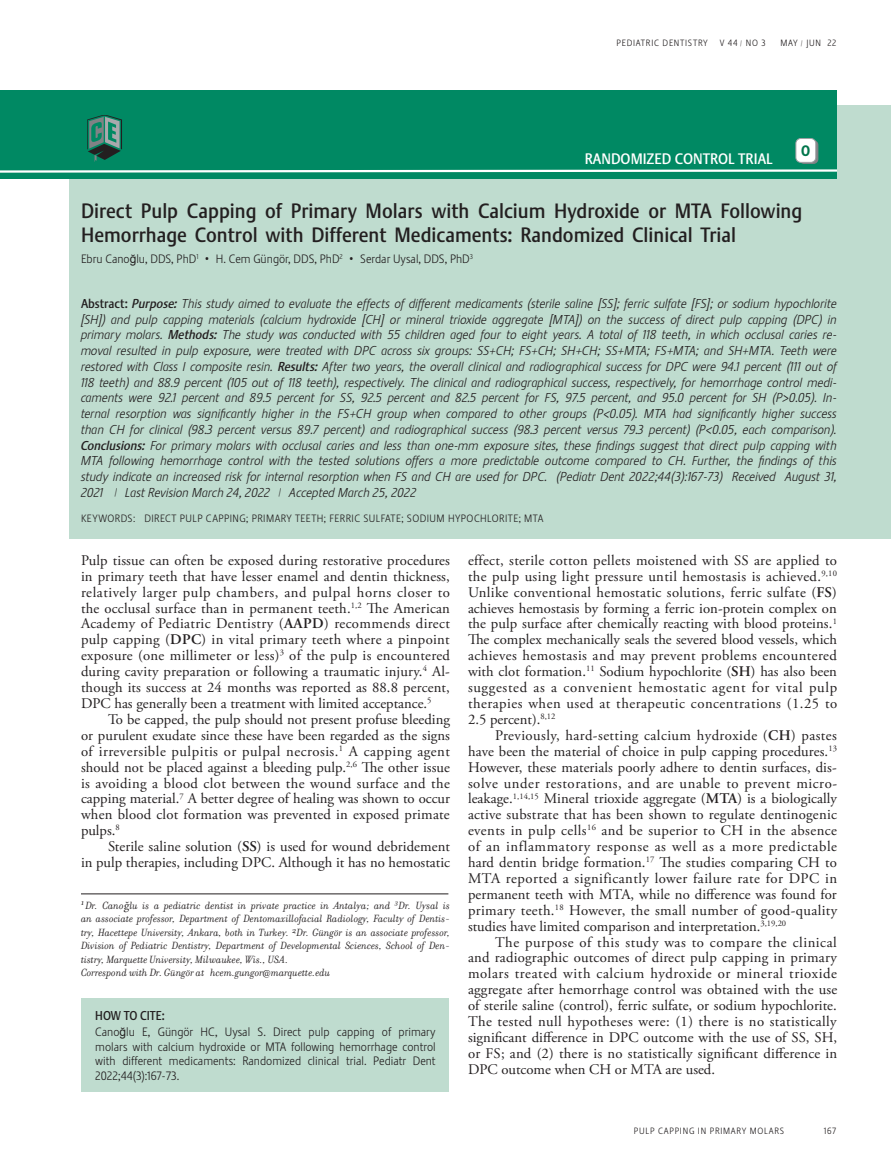
<style>
.page{position:relative;width:891px;height:1175px;background:#fff}
.page>*{position:absolute;margin:0;border:0;box-sizing:border-box;transform-origin:0 0}
.t1{font:500 20.4px/24px "Stalemate LF";color:#231f20}
.t2{font:500 15px "Stalemate LF";color:#fff}
.t3{font:800 15px "Stalemate LF";color:#00754b;scale:.9 1}
.Body_Text_Indented{font:14.7px/15.9px "Adobe Garamond Pro";letter-spacing:.005em;color:#231f20;text-align:justify}
.Body_Text_FIRST{font:14.7px/15.9px "Adobe Garamond Pro";color:#231f20;text-align:justify}
.abstract_copy{font:italic 300 12.75px/15.8px "Stalemate LF";color:#231f20;text-align:justify}
.foot_notes{font:500 12.75px "Stalemate LF";color:#231f20;scale:.94 1}
.foot_notes-2{font:300 12px/14.4px "Stalemate LF";color:#231f20;text-align:justify}
.foot_notes-3{font:italic 11.25px/13.5px "Filosofia";color:#231f20;text-align:justify}
.abstract_copy-2{font:300 10.5px "Stalemate LF";letter-spacing:.04em;color:#231f20}
.t4{font:300 9px "Stalemate LF";letter-spacing:.08em;color:#231f20}
.s1{font-family:"Arial";font-weight:400}
.s2{font-weight:500;font-style:normal}
.s3{font-weight:500}
.s4{font-size:9px}
.s5{font-weight:600}
.s6{font-family:"Adobe Garamond Pro";font-style:normal;font-size:12px}
</style>
<div class="page">
<div style="left:69px;top:105px;width:822px;height:434px;background:#bfdccf"></div>
<div style="left:0;top:90px;width:837px;height:88px;background:#008963"></div>
<svg style="left:0;top:169px;width:837px;height:4px"></svg>
<hr style="left:81px;top:893px;width:367px;height:1px;background:#231f20">
<svg style="left:87px;top:115px;width:35px;height:47px"></svg>
<svg style="left:799px;top:140px;width:19px;height:24px"></svg>
<div style="left:796px;top:138px;width:20px;height:24px;background:#fff;border-radius:5px"></div>
<div style="left:796px;top:138px;width:20px;height:24px;border:1px solid #9d9fa2;border-radius:5px"></div>
<div style="left:82px;top:998px;width:367px;height:93px;background:#bfdccf"></div>
<p class="t4" style="left:617px;top:38px;width:93px">PEDIATRIC DENTISTRY</p>
<p class="t4" style="left:720px;top:38px;width:47px">V 44 <sup>/</sup> NO 3</p>
<p class="t4" style="left:780px;top:38px;width:58px">MAY <sup>/</sup> JUN 22</p>
<p class="t2" style="left:585px;top:149px;width:190px">RANDOMIZED CONTROL TRIAL</p>
<p class="t3" style="left:801px;top:142px;width:12px">O</p>
<p class="t1" style="left:81px;top:199px;width:723px">Direct Pulp Capping of Primary Molars with Calcium Hydroxide or MTA Following<br>Hemorrhage Control with Different Medicaments: Randomized Clinical Trial</p>
<p class="foot_notes-2" style="left:81px;top:252px;width:394px">Ebru Cano<span class="s1">ğ</span>lu, DDS, PhD<sup>1</sup> • H. Cem Güngör, DDS, PhD<sup>2</sup> • Serdar Uysal, DDS, PhD<sup>3</sup></p>
<p class="abstract_copy" style="left:81px;top:295px;width:758px"><span class="s2">Abstract:</span> <span class="s3">Purpose:</span> This study aimed to evaluate the effects of different medicaments (sterile saline [SS]; ferric sulfate [FS]; or sodium hypochlorite [SH]) and pulp capping materials (calcium hydroxide [CH] or mineral trioxide aggregate [MTA]) on the success of direct pulp capping (DPC) in primary molars. <span class="s3">Methods:</span> The study was conducted with 55 children aged four to eight years. A total of 118 teeth, in which occlusal caries re&shy;moval resulted in pulp exposure, were treated with DPC across six groups: SS+CH; FS+CH; SH+CH; SS+MTA; FS+MTA; and SH+MTA. Teeth were restored with Class I composite resin. <span class="s3">Results:</span> After two years, the overall clinical and radiographical success for DPC were 94.1 percent (111 out of 118 teeth) and 88.9 percent (105 out of 118 teeth), respectively. The clinical and radiographical success, respectively, for hemorrhage control medi&shy;caments were 92.1 percent and 89.5 percent for SS, 92.5 percent and 82.5 percent for FS, 97.5 percent, and 95.0 percent for SH (P&gt;0.05). In&shy;ternal resorption was significantly higher in the FS+CH group when compared to other groups (P&lt;0.05). MTA had significantly higher success than CH for clinical (98.3 percent versus 89.7 percent) and radiographical success (98.3 percent versus 79.3 percent) (P&lt;0.05, each comparison).<br><span class="s3">Conclusions:</span> For primary molars with occlusal caries and less than one-mm exposure sites, these findings suggest that direct pulp capping with MTA following hemorrhage control with the tested solutions offers a more predictable outcome compared to CH. Further, the findings of this study indicate an increased risk for internal resorption when FS and CH are used for DPC. (Pediatr Dent 2022;44(3):167-73) Received August 31, 2021 <span class="s4">|</span> Last Revision March 24, 2022 <span class="s4">|</span> Accepted March 25, 2022</p>
<p class="abstract_copy-2" style="left:81px;top:512px;width:464px">KEYWORDS: DIRECT PULP CAPPING; PRIMARY TEETH; FERRIC SULFATE; SODIUM HYPOCHLORITE; MTA</p>
<p class="Body_Text_FIRST" style="left:81px;top:552px;width:371px">Pulp tissue can often be exposed during restorative procedures in primary teeth that have lesser enamel and dentin thickness, relatively larger pulp chambers, and pulpal horns closer to the occlusal surface than in permanent teeth.<sup>1,2</sup> The American Academy of Pediatric Dentistry (<span class="s5">AAPD</span>) recommends direct pulp capping (<span class="s5">DPC</span>) in vital primary teeth where a pinpoint exposure (one millimeter or less)<sup>3</sup> of the pulp is encountered during cavity preparation or following a traumatic injury.<sup>4</sup> Al&shy;though its success at 24 months was reported as 88.8 percent, DPC has generally been a treatment with limited acceptance.<sup>5</sup></p>
<p class="Body_Text_Indented" style="left:81px;top:711px;width:371px;text-indent:27px">To be capped, the pulp should not present profuse bleeding or purulent exudate since these have been regarded as the signs of irreversible pulpitis or pulpal necrosis.<sup>1</sup> A capping agent should not be placed against a bleeding pulp.<sup>2,6</sup> The other issue is avoiding a blood clot between the wound surface and the capping material.<sup>7</sup> A better degree of healing was shown to occur when blood clot formation was prevented in exposed primate pulps.<sup>8</sup></p>
<p class="Body_Text_Indented" style="left:81px;top:839px;width:371px;text-align:right">Sterile saline solution (<span class="s5">SS</span>) is used for wound debridement<br>in pulp therapies, including DPC. Although it has no hemostatic</p>
<p class="foot_notes-3" style="left:81px;top:898px;width:371px"><sup>1</sup> Dr. Cano<span class="s6">ğ</span>lu is a pediatric dentist in private practice in Antalya; and <sup>3</sup>Dr. Uysal is an associate professor, Department of Dentomaxillofacial Radiology, Faculty of Dentis&shy;try, Hacettepe University, Ankara, both in Turkey. <sup>2</sup>Dr. Güngör is an associate professor, Division of Pediatric Dentistry, Department of Developmental Sciences, School of Den&shy;tistry, Marquette University, Milwaukee, Wis., USA.</p>
<p class="foot_notes-3" style="left:81px;top:966px;width:251px">Correspond with Dr. Güngör at hcem.gungor@marquette.edu</p>
<p class="foot_notes" style="left:95px;top:1008px;width:75px">HOW TO CITE:</p>
<p class="foot_notes-2" style="left:95px;top:1025px;width:342px">Cano<span class="s1">ğ</span>lu E, Güngör HC, Uysal S. Direct pulp capping of primary molars with calcium hydroxide or MTA following hemorrhage control with different medicaments: Randomized clinical trial. Pediatr Dent 2022;44(3):167-73.</p>
<p class="Body_Text_Indented" style="left:468px;top:552px;width:371px">effect, sterile cotton pellets moistened with SS are applied to the pulp using light pressure until hemostasis is achieved.<sup>9,10<br></sup>Unlike conventional hemostatic solutions, ferric sulfate (<span class="s5">FS</span>) achieves hemostasis by forming a ferric ion-protein complex on the pulp surface after chemically reacting with blood proteins.<sup>1<br></sup>The complex mechanically seals the severed blood vessels, which achieves hemostasis and may prevent problems encountered with clot formation.<sup>11</sup> Sodium hypochlorite (<span class="s5">SH</span>) has also been suggested as a convenient hemostatic agent for vital pulp therapies when used at therapeutic concentrations (1.25 to 2.5 percent).<sup>8,12</sup></p>
<p class="Body_Text_Indented" style="left:468px;top:727px;width:371px;text-indent:27px">Previously, hard-setting calcium hydroxide (<span class="s5">CH</span>) pastes have been the material of choice in pulp capping procedures.<sup>13<br></sup>However, these materials poorly adhere to dentin surfaces, dis&shy;solve under restorations, and are unable to prevent micro&shy;leakage.<sup>1,14,15</sup> Mineral trioxide aggregate (<span class="s5">MTA</span>) is a biologically active substrate that has been shown to regulate dentinogenic events in pulp cells<sup>16</sup> and be superior to CH in the absence of an inflammatory response as well as a more predictable hard dentin bridge formation.<sup>17</sup> The studies comparing CH to MTA reported a significantly lower failure rate for DPC in permanent teeth with MTA, while no difference was found for primary teeth.<sup>18</sup> However, the small number of good-quality studies have limited comparison and interpretation.<sup>3,19,20</sup></p>
<p class="Body_Text_Indented" style="left:468px;top:934px;width:371px;text-indent:27px">The purpose of this study was to compare the clinical and radiographic outcomes of direct pulp capping in primary molars treated with calcium hydroxide or mineral trioxide aggregate after hemorrhage control was obtained with the use of sterile saline (control), ferric sulfate, or sodium hypochlorite.<br>The tested null hypotheses were: (1) there is no statistically significant difference in DPC outcome with the use of SS, SH, or FS; and (2) there is no statistically significant difference in DPC outcome when CH or MTA are used.</p>
<p class="t4" style="left:634px;top:1125px;width:152px">PULP CAPPING IN PRIMARY MOLARS</p>
<p class="t4" style="left:824px;top:1125px;width:14px">167</p>
</div>
